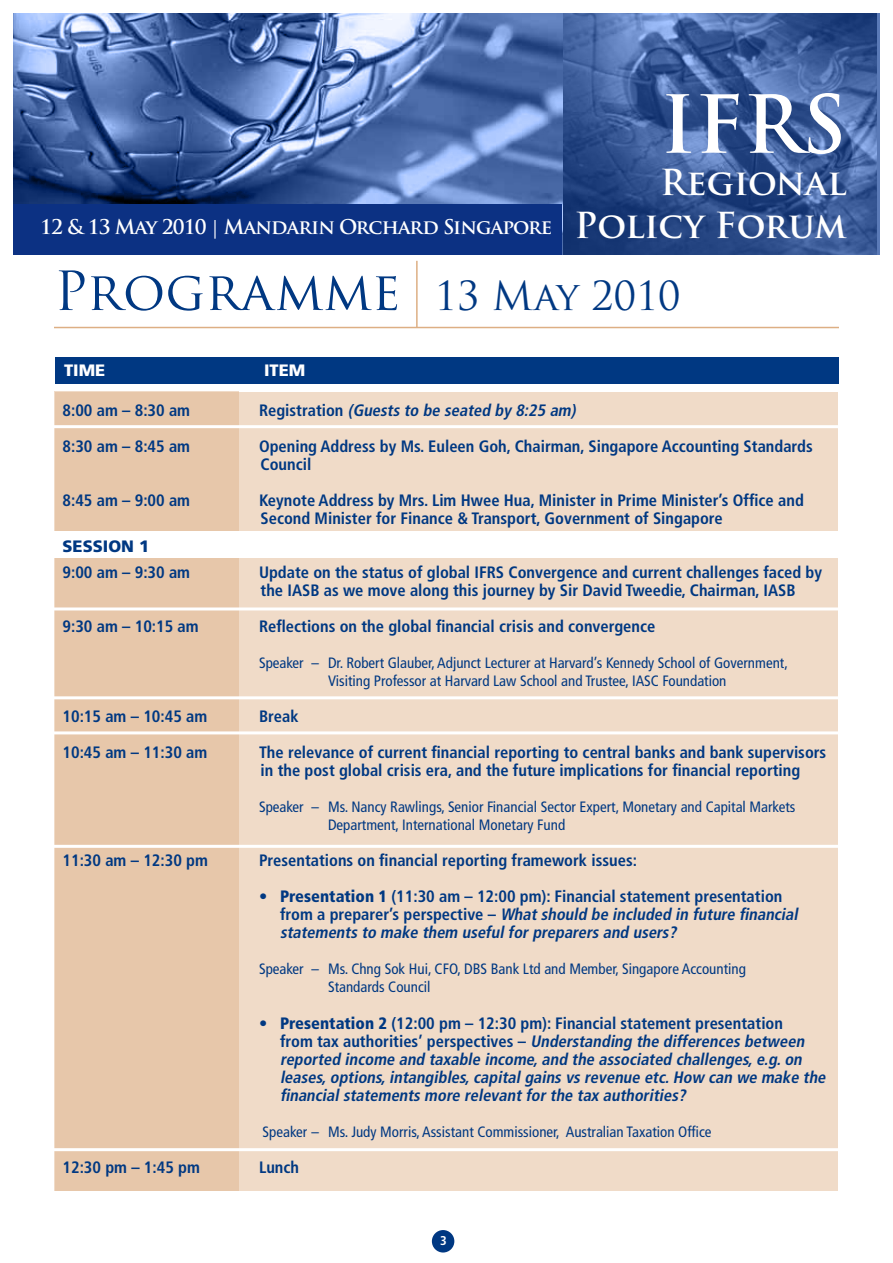
<style>
.page{position:relative;width:893px;height:1263px;background:#fff}
.page>*{position:absolute;margin:0;border:0;box-sizing:border-box;transform-origin:0 0}
.t1{font:700 77.85px "Trajan Pro";color:#fff}
.t2{font:52.5px "Trajan Pro";color:#003882}
.t3{font:700 34.95px "Trajan Pro";color:#fff}
.t4{font:700 19.8px "Trajan Pro";letter-spacing:-.045em;color:#fff}
.t5{font:700 condensed 16.5px/18px "Frutiger";color:#003882}
.t6{font:italic 700 condensed 16.5px/18px "Frutiger";color:#003882}
.t7{font:900 16.5px "Frutiger";color:#fff}
.t8{font:900 16.5px "Frutiger";color:#003882}
.t9{font:condensed 15px/18px "Frutiger";color:#003882}
.t10{font:700 condensed 12.75px "Frutiger";color:#fff}
.s1{font-size:18.6px}
.s2{font-size:34.95px}
.s3{font-size:39px}
.s4{font-style:normal}
.s5{font-weight:900;font-style:normal}
</style>
<div class="page">
<img style="left:13px;top:13px;width:863px;height:242px">
<div style="left:13px;top:204px;width:549px;height:50px;background:#0c3183"></div>
<div style="left:432px;top:1230px;width:22px;height:22px;background:#003882;border-radius:50%"></div>
<div style="left:56px;top:392px;width:782px;height:798px;background:#f0dbc8"></div>
<div style="left:55px;top:357px;width:783px;height:27px;background:#003882"></div>
<div style="left:54px;top:391px;width:185px;height:799px;background:#e7c7aa"></div>
<hr style="left:45px;top:425px;width:801px;height:3px;background:#fff">
<hr style="left:45px;top:607px;width:801px;height:3px;background:#fff">
<hr style="left:45px;top:696px;width:801px;height:3px;background:#fff">
<hr style="left:45px;top:731px;width:801px;height:3px;background:#fff">
<hr style="left:45px;top:845px;width:801px;height:3px;background:#fff">
<hr style="left:45px;top:1148px;width:801px;height:3px;background:#fff">
<div style="left:45px;top:531px;width:801px;height:27px;background:#fff"></div>
<hr style="left:54px;top:327px;width:785px;height:1px;background:#ddaf84">
<hr style="left:416px;top:261px;width:2px;height:66px;background:#ddaf84">
<h1 class="t1" style="left:660px;top:76px;width:188px">IFRS</h1>
<h3 class="t3" style="left:660px;top:161px;width:188px">Regional</h3>
<p class="t4" style="left:40px;top:214px;width:808px">12 &amp; 13 May 2010 <span class="s1">|</span> Mandarin Orchard Singapore <span class="s2">Policy Forum</span></p>
<h2 class="t2" style="left:54px;top:257px;width:628px">Programme <span class="s3">13 May 2010</span></h2>
<p class="t7" style="left:64px;top:360px;width:43px">TIME</p>
<p class="t7" style="left:264px;top:360px;width:43px">ITEM</p>
<p class="t5" style="left:63px;top:401px;width:129px">8:00 am – 8:30 am</p>
<p class="t6" style="left:259px;top:401px;width:322px"><span class="s4">R e g i s t r a t i o n</span> (Guests to be seated by 8:25 am)</p>
<p class="t5" style="left:63px;top:437px;width:129px">8:30 am – 8:45 am</p>
<p class="t5" style="left:259px;top:437px;width:555px">Opening Address by Ms. Euleen Goh, Chairman, Singapore Accounting Standards<br>Council</p>
<p class="t5" style="left:63px;top:491px;width:129px">8:45 am – 9:00 am</p>
<p class="t5" style="left:259px;top:491px;width:546px">Keynote Address by Mrs. Lim Hwee Hua, Minister in Prime Minister’s Office and<br>Second Minister for Finance &amp; Transport, Government of Singapore</p>
<p class="t8" style="left:63px;top:536px;width:20px">SESSI</p>
<p class="t8" style="left:108px;top:536px;width:42px">ON 1</p>
<p class="t5" style="left:63px;top:564px;width:129px">9:00 am – 9:30 am</p>
<p class="t5" style="left:259px;top:564px;width:565px">Update on the status of global IFRS Convergence and current challenges faced by the IASB as we move along this journey by Sir David Tweedie, Chairman, IASB</p>
<p class="t5" style="left:63px;top:618px;width:138px">9:30 am – 10:15 am</p>
<p class="t5" style="left:259px;top:618px;width:398px">Reflections on the global financial crisis and convergence</p>
<p class="t9" style="left:259px;top:654px;width:530px;text-align:center">Speaker – Dr. Robert Glauber, Adjunct Lecturer at Harvard’s Kennedy School of Government,<br>Visiting Professor at Harvard Law School and Trustee, IASC Foundation</p>
<p class="t5" style="left:63px;top:708px;width:146px">10:15 am – 10:45 am</p>
<p class="t5" style="left:259px;top:708px;width:41px">Break</p>
<p class="t5" style="left:63px;top:744px;width:146px">10:45 am – 11:30 am</p>
<p class="t5" style="left:259px;top:744px;width:569px">The relevance of current financial reporting to central banks and bank supervisors in the post global crisis era, and the future implications for financial reporting</p>
<p class="t9" style="left:328px;top:798px;width:469px;text-indent:-69px">Speaker – Ms. Nancy Rawlings, Senior Financial Sector Expert, Monetary and Capital Markets<br>Department, International Monetary Fund</p>
<p class="t5" style="left:63px;top:852px;width:147px">11:30 am – 12:30 pm</p>
<p class="t5" style="left:259px;top:852px;width:379px">Presentations on financial reporting framework issues:</p>
<p class="t6" style="left:280px;top:888px;width:523px;text-indent:-21px"><span class="s4">•</span> <span class="s5">Presentation 1</span> <span class="s4">(11:30 am – 12:00 pm): Financial statement presentation<br>f r o m a p r e p a r e r ’s p e r s p e ct i v e –</span> Whatshould be included in future financial statements to make them usefulforpreparers and users?</p>
<p class="t9" style="left:328px;top:960px;width:419px;text-indent:-69px">Speaker – Ms. Chng Sok Hui, CFO, DBS Bank Ltd and Member, Singapore Accounting<br>Standards Council</p>
<p class="t6" style="left:280px;top:1014px;width:550px;text-indent:-21px"><span class="s4">•</span> <span class="s5">Presentation 2</span> <span class="s4">(12:00 pm – 12:30 pm): Financial statement presentation<br>f r o m t a x a u t h o r i t i e s ’ p e r s p e c t i v e s –</span> Understanding the differences between reported income and taxable income,and the associated challenges,e.g.on leases,options,intangibles,capitalgains vs revenue etc.How can we make the financialstatements more relevantforthe tax authorities?</p>
<p class="t9" style="left:263px;top:1122px;width:450px">Speaker – Ms. Judy Morris, Assistant Commissioner, Australian Taxation Office</p>
<p class="t5" style="left:63px;top:1158px;width:139px">12:30 pm – 1:45 pm</p>
<p class="t5" style="left:259px;top:1158px;width:42px">Lunch</p>
<p class="t10" style="left:440px;top:1233px;width:8px">3</p>
</div>
